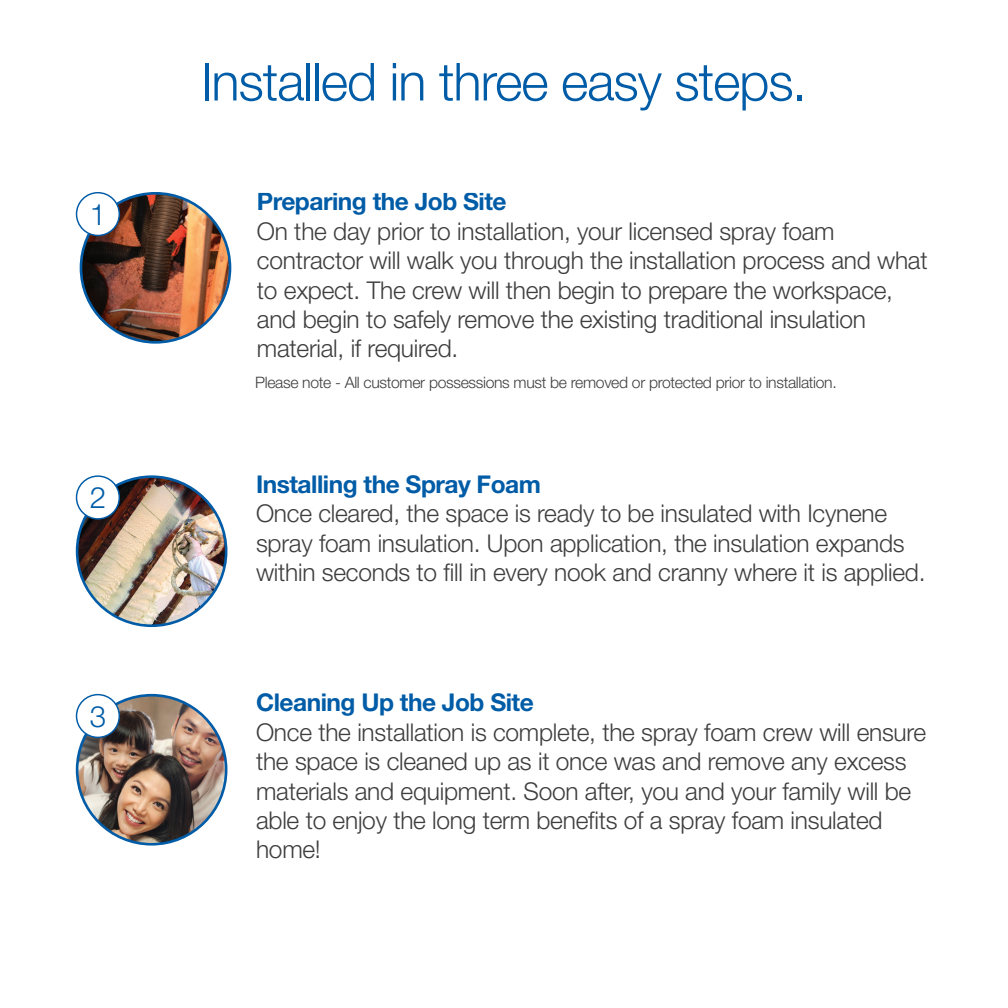
<style>
.page{position:relative;width:1008px;height:1008px;background:#fff}
.page>*{position:absolute;margin:0;border:0;box-sizing:border-box;transform-origin:0 0}
.t1{font:300 52.5px "Helvetica Neue LT Std";letter-spacing:-.02em;color:#015ca7}
.t2{font:300 29.4px "Helvetica Neue LT Std";color:#015ca7}
.t3{font:300 24.5px/29.4px "Helvetica Neue LT Std";letter-spacing:-.01em;color:#3e3e3f}
.t4{font:700 24.5px "Helvetica Neue LT Std";letter-spacing:-.02em;color:#015ca7}
.t5{font:300 15.75px "Helvetica Neue LT Std";letter-spacing:-.02em;color:#3e3e3f}
</style>
<div class="page">
<img style="left:77px;top:477px;width:149px;height:149px;border-radius:75px">
<div style="left:76px;top:475px;width:151px;height:152px;border:3px solid #015ca7;border-radius:50%"></div>
<div style="left:77px;top:476px;width:42px;height:43px;background:#fff;border-radius:50%"></div>
<div style="left:76px;top:475px;width:44px;height:45px;border:1px solid #015ca7;border-radius:50%"></div>
<img style="left:81px;top:193px;width:149px;height:149px;border-radius:75px">
<div style="left:80px;top:192px;width:151px;height:152px;border:3px solid #015ca7;border-radius:50%"></div>
<div style="left:77px;top:193px;width:42px;height:42px;background:#fff;border-radius:50%"></div>
<div style="left:76px;top:192px;width:44px;height:44px;border:1px solid #015ca7;border-radius:50%"></div>
<img style="left:77px;top:695px;width:149px;height:149px;border-radius:75px">
<div style="left:76px;top:694px;width:151px;height:152px;border:3px solid #015ca7;border-radius:50%"></div>
<div style="left:77px;top:695px;width:42px;height:42px;background:#fff;border-radius:50%"></div>
<div style="left:76px;top:694px;width:44px;height:44px;border:1px solid #015ca7;border-radius:50%"></div>
<p class="t2" style="left:90px;top:197px;width:18px">1</p>
<p class="t2" style="left:90px;top:480px;width:18px">2</p>
<p class="t2" style="left:90px;top:698px;width:18px">3</p>
<h1 class="t1" style="left:201px;top:50px;width:608px">Installed in three easy steps.</h1>
<p class="t4" style="left:257px;top:186px;width:251px">Preparing the Job Site</p>
<p class="t3" style="left:257px;top:216px;width:672px">On the day prior to installation, your licensed spray foam contractor will walk you through the installation process and what to expect. The crew will then begin to prepare the workspace, and begin to safely remove the existing traditional insulation material, if required.</p>
<p class="t5" style="left:255px;top:372px;width:583px">Please note - All customer possessions must be removed or protected prior to installation.</p>
<p class="t4" style="left:256px;top:469px;width:286px">Installing the Spray Foam</p>
<p class="t3" style="left:256px;top:498px;width:671px">Once cleared, the space is ready to be insulated with Icynene spray foam insulation. Upon application, the insulation expands within seconds to fill in every nook and cranny where it is applied.</p>
<p class="t4" style="left:256px;top:688px;width:279px">Cleaning Up the Job Site</p>
<p class="t3" style="left:256px;top:717px;width:672px">Once the installation is complete, the spray foam crew will ensure the space is cleaned up as it once was and remove any excess materials and equipment. Soon after, you and your family will be able to enjoy the long term benefits of a spray foam insulated home!</p>
</div>
